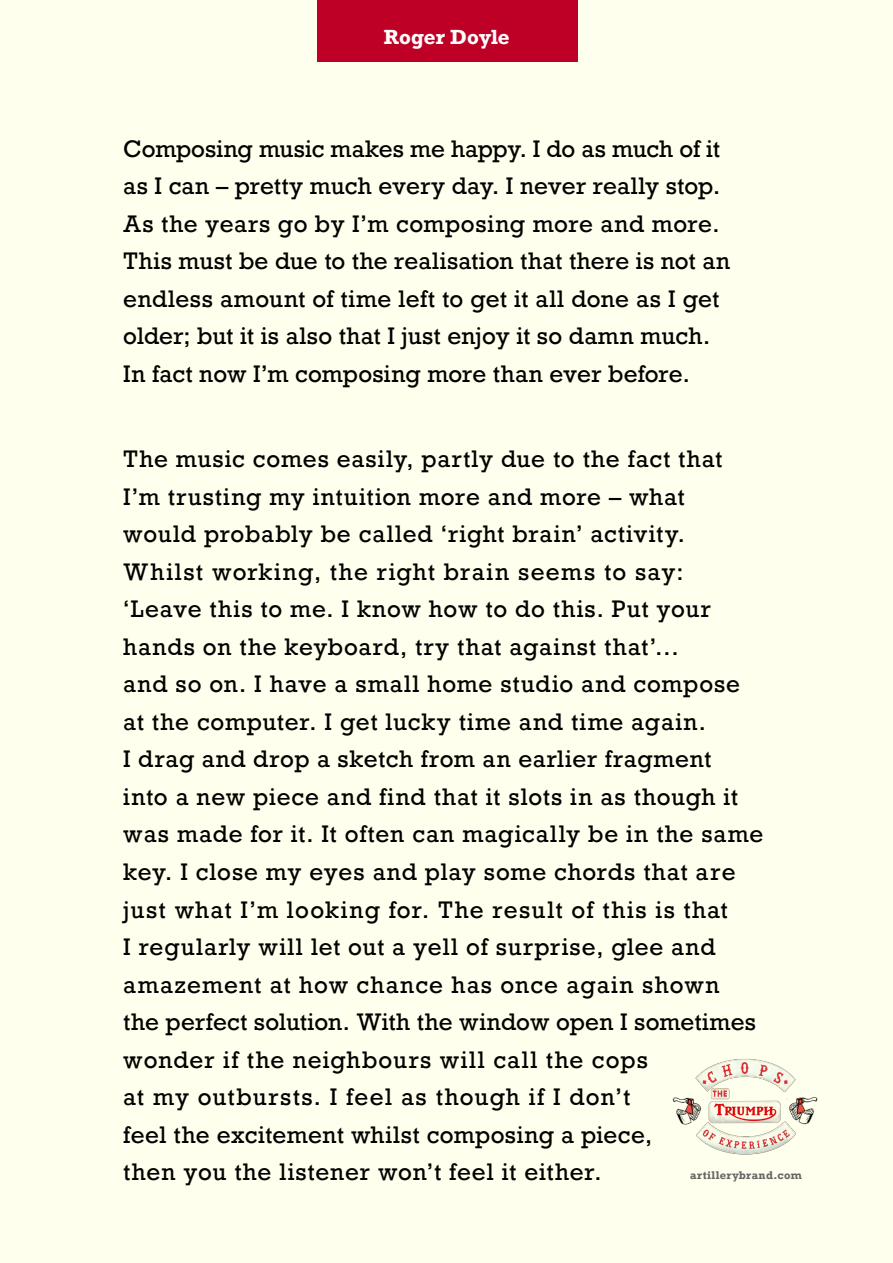
<style>
.page{position:relative;width:893px;height:1263px;background:#ffffed}
.page>*{position:absolute;margin:0;border:0;box-sizing:border-box;transform-origin:0 0}
.t1{font:22.5px/37.5px "Rockwell";letter-spacing:.025em;color:#000}
.t2{font:22.5px/37.5px "Rockwell";letter-spacing:.005em;color:#000}
.t3{font:700 19.2px "Rockwell";color:#fff}
.t4{font:700 10.5px "Rockwell";letter-spacing:.03em;color:#666}
</style>
<div class="page">
<img style="left:672px;top:1058px;width:146px;height:97px">
<div style="left:317px;top:0;width:260px;height:62px;background:#be0027"></div>
<p class="t3" style="left:384px;top:25px;width:127px">Roger Doyle</p>
<p class="t2" style="left:123px;top:130px;width:608px">Composing music makes me happy. I do as much of it as I can – pretty much every day. I never really stop.<br>As the years go by I’m composing more and more.<br>This must be due to the realisation that there is not an endless amount of time left to get it all done as I get older; but it is also that I just enjoy it so damn much.<br>In fact now I’m composing more than ever before.</p>
<p class="t1" style="left:123px;top:441px;width:642px">The music comes easily, partly due to the fact that I’m trusting my intuition more and more – what<br>would probably be called ‘right brain’ activity.<br>Whilst working, the right brain seems to say: ‘Leave this to me. I know how to do this. Put your hands on the keyboard, try that against that’…<br>and so on. I have a small home studio and compose at the computer. I get lucky time and time again.<br>I drag and drop a sketch from an earlier fragment<br>into a new piece and find that it slots in as though it was made for it. It often can magically be in the same key. I close my eyes and play some chords that are just what I’m looking for. The result of this is that<br>I regularly will let out a yell of surprise, glee and amazement at how chance has once again shown<br>the perfect solution. With the window open I sometimes wonder if the neighbours will call the cops<br>at my outbursts. I feel as though if I don’t<br>feel the excitement whilst composing a piece,<br>then you the listener won’t feel it either.</p>
<p class="t4" style="left:690px;top:1169px;width:113px">artillerybrand.com</p>
</div>
